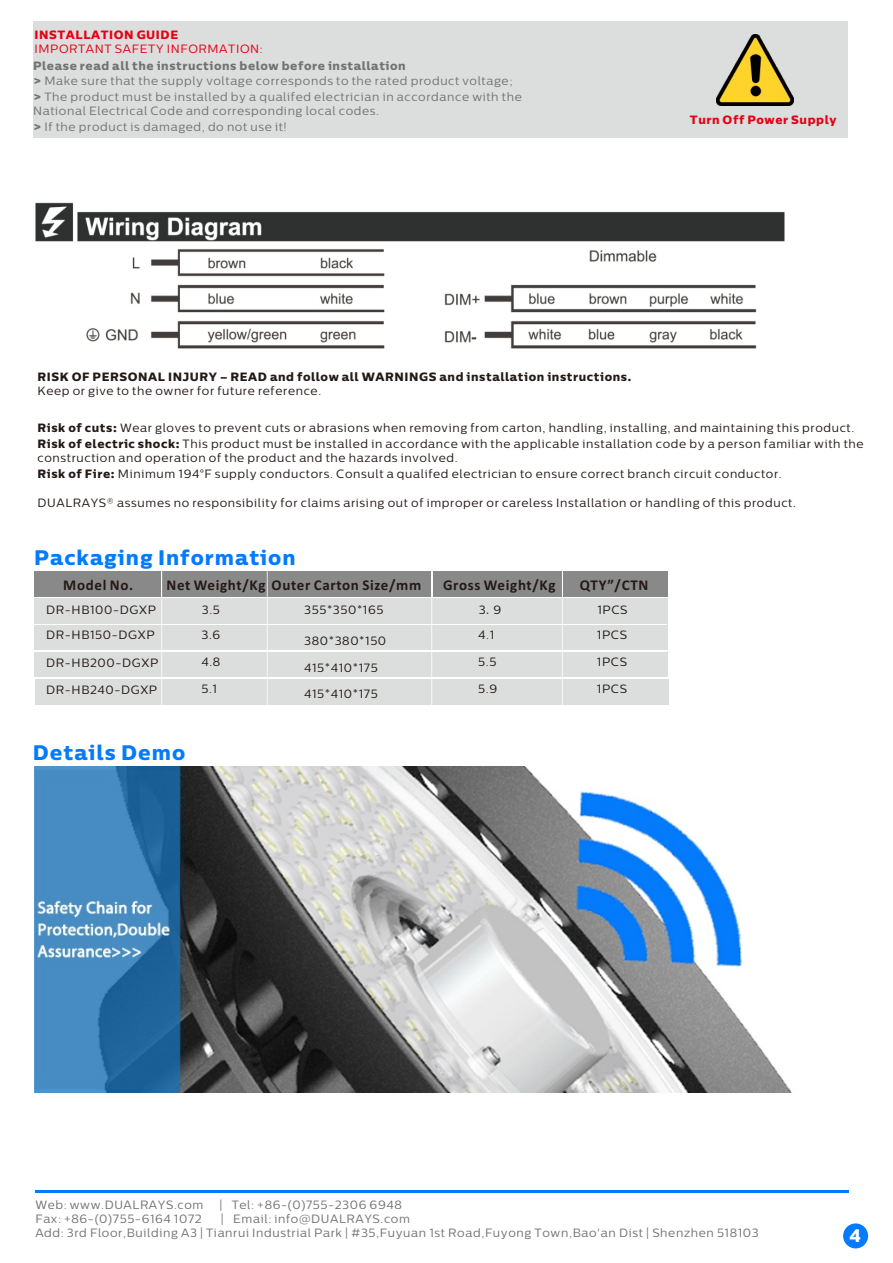
<style>
.page{position:relative;width:893px;height:1263px;background:#fff}
.page>*{position:absolute;margin:0;border:0;box-sizing:border-box;transform-origin:0 0}
.t1{font:21px "Centrale Sans X Bold";letter-spacing:.05em;color:#037bfb}
.t2{font:18px "Centrale Sans X Bold";color:#fff}
.t3{font:700 15px "Calibri";letter-spacing:.045em;color:#231916}
.t4{font:12px/25px "Centrale Sans";letter-spacing:.055em;color:#231916}
.t5{font:12px/15.6px "Centrale Sans";letter-spacing:.055em;color:#727272}
.t6{font:12px "Centrale Sans X Bold";letter-spacing:.05em;color:#231916}
.t7{font:12px "Centrale Sans X Bold";letter-spacing:.05em;color:#727272}
.t8{font:12px "Centrale Sans X Bold";letter-spacing:.05em;color:#e60013}
.t9{font:12px "Centrale Sans";letter-spacing:.055em;color:#e60013}
.s1{font-family:"Centrale Sans X Bold";color:#717171}
.s2{font-family:"Centrale Sans X Bold"}
.s3{font-family:"Sim Sun"}
</style>
<div class="page">
<div style="left:35px;top:679px;width:633px;height:26px;background:#dcdddd"></div>
<div style="left:35px;top:571px;width:126px;height:26px;background:#898989"></div>
<div style="left:35px;top:598px;width:633px;height:26px;background:#dcdddd"></div>
<div style="left:35px;top:624px;width:633px;height:26px;background:#dcdddd"></div>
<div style="left:162px;top:571px;width:105px;height:26px;background:#898989"></div>
<div style="left:268px;top:571px;width:163px;height:26px;background:#898989"></div>
<div style="left:433px;top:571px;width:129px;height:26px;background:#898989"></div>
<div style="left:564px;top:571px;width:104px;height:26px;background:#898989"></div>
<div style="left:35px;top:651px;width:633px;height:26px;background:#dcdddd"></div>
<hr style="left:35px;top:624px;width:632px;height:1px;background:#fff">
<hr style="left:35px;top:651px;width:632px;height:1px;background:#fff">
<hr style="left:267px;top:571px;width:1px;height:161px;background:#fff">
<hr style="left:161px;top:571px;width:1px;height:161px;background:#fff">
<hr style="left:431px;top:571px;width:1px;height:161px;background:#fff">
<hr style="left:562px;top:571px;width:1px;height:161px;background:#fff">
<hr style="left:35px;top:1190px;width:814px;height:2px;background:#037bfb">
<div style="left:843px;top:1223px;width:25px;height:25px;background:#037bfb;border-radius:50%"></div>
<img style="left:34px;top:766px;width:758px;height:327px">
<div style="left:33px;top:21px;width:815px;height:116px;background:#dcdddd"></div>
<img style="left:716px;top:34px;width:78px;height:71px">
<img style="left:35px;top:202px;width:750px;height:147px">
<p class="t8" style="left:34px;top:29px;width:145px">INSTALLATION GUIDE</p>
<p class="t9" style="left:34px;top:44px;width:230px">IMPORTANT SAFETY INFORMATION:</p>
<p class="t7" style="left:33px;top:60px;width:374px">Please read all the instructions below before installation</p>
<p class="t5" style="left:33px;top:74px;width:490px"><span class="s1">&gt;</span> Make sure that the supply voltage corresponds to the rated product voltage; <span class="s1">&gt;</span> The product must be installed by a qualifed electrician in accordance with the</p>
<p class="t5" style="left:33px;top:104px;width:347px">National Electrical Code and corresponding local codes. <span class="s1">&gt;</span> If the product is damaged, do not use it!</p>
<p class="t8" style="left:690px;top:114px;width:148px">Turn Off Power Supply</p>
<p class="t6" style="left:38px;top:371px;width:595px">RISK OF PERSONAL INJURY – READ and follow all WARNINGS and installation instructions.</p>
<p class="t4" style="left:38px;top:380px;width:285px">Keep or give to the owner for future reference.</p>
<p class="t4" style="left:38px;top:421px;width:828px;line-height:15.6px"><span class="s2">Risk of cuts:</span> Wear gloves to prevent cuts or abrasions when removing from carton, handling, installing, and maintaining this product.<br><span class="s2">Risk of electric shock:</span> This product must be installed in accordance with the applicable installation code by a person familiar with the</p>
<p class="t4" style="left:38px;top:451px;width:746px;line-height:15.6px">construction and operation of the product and the hazards involved.<br><span class="s2">Risk of Fire:</span> Minimum 194°F supply conductors. Consult a qualifed electrician to ensure correct branch circuit conductor.</p>
<p class="t4" style="left:37px;top:491px;width:760px">DUALRAYS® assumes no responsibility for claims arising out of improper or careless Installation or handling of this product.</p>
<h1 class="t1" style="left:34px;top:548px;width:263px">Packaging Information</h1>
<p class="t3" style="left:63px;top:579px;width:71px">Model No.</p>
<p class="t4" style="left:46px;top:598px;width:111px">DR-HB100-DGXP</p>
<p class="t3" style="left:167px;top:579px;width:256px">Net Weight/Kg Outer Carton Size/mm</p>
<p class="t4" style="left:304px;top:598px;width:81px">355*350*165</p>
<p class="t3" style="left:443px;top:579px;width:114px">Gross Weight/Kg</p>
<p class="t3" style="left:580px;top:579px;width:70px">QTY”/CTN</p>
<p class="t4" style="left:201px;top:598px;width:20px">3.5<br>3.6</p>
<p class="t4" style="left:201px;top:650px;width:20px">4.8</p>
<p class="t4" style="left:478px;top:598px;width:25px">3<span class="s3">.</span>9<br>4.1</p>
<p class="t4" style="left:478px;top:650px;width:20px">5.5</p>
<p class="t4" style="left:597px;top:598px;width:32px">1PCS<br>1PCS</p>
<p class="t4" style="left:597px;top:650px;width:32px">1PCS</p>
<p class="t4" style="left:46px;top:623px;width:110px">DR-HB150-DGXP</p>
<p class="t4" style="left:46px;top:652px;width:114px">DR-HB200-DGXP</p>
<p class="t4" style="left:304px;top:629px;width:83px">380*380*150</p>
<p class="t4" style="left:304px;top:656px;width:75px;line-height:25.5px">415*410*175<br>415*410*175</p>
<p class="t4" style="left:46px;top:679px;width:112px">DR-HB240-DGXP</p>
<p class="t4" style="left:201px;top:678px;width:17px">5.1</p>
<p class="t4" style="left:478px;top:678px;width:20px">5.9</p>
<p class="t4" style="left:597px;top:678px;width:32px">1PCS</p>
<h1 class="t1" style="left:33px;top:743px;width:154px">Details Demo</h1>
<p class="t5" style="left:35px;top:1198px;width:170px">Web: www.DUALRAYS.com</p>
<p class="t5" style="left:219px;top:1198px;width:184px">| Tel: +86-(0)755-2306 6948</p>
<p class="t5" style="left:35px;top:1212px;width:168px">Fax: +86-(0)755-6164 1072</p>
<p class="t5" style="left:35px;top:1213px;width:725px;line-height:14.4px;text-indent:185px">| Email: info@DUALRAYS.com<br>Add: 3rd Floor,Building A3 | Tianrui Industrial Park | #35,Fuyuan 1st Road,Fuyong Town,Bao'an Dist | Shenzhen 518103</p>
<h2 class="t2" style="left:849px;top:1227px;width:13px">4</h2>
</div>
